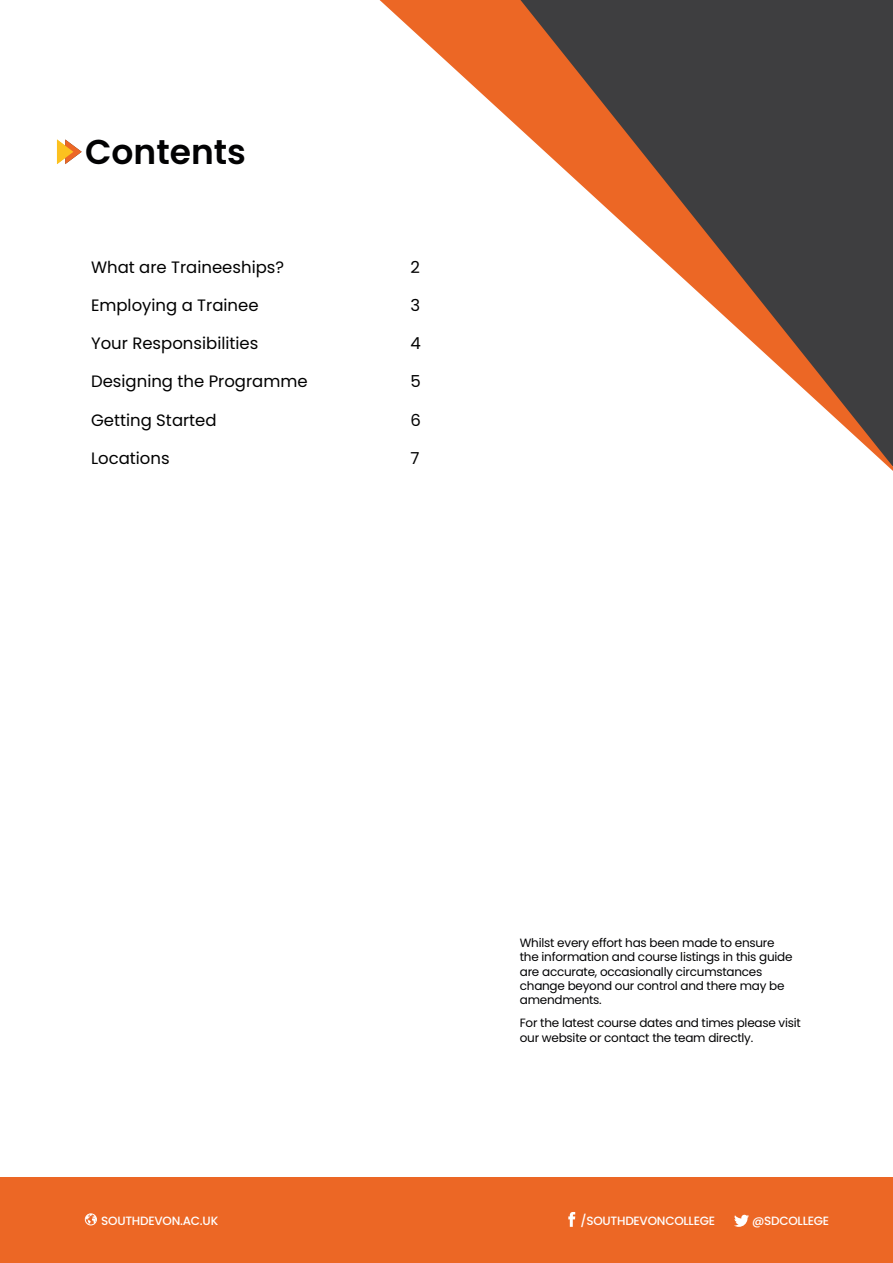
<style>
.page{position:relative;width:893px;height:1263px;background:#fff}
.page>*{position:absolute;margin:0;border:0;box-sizing:border-box;transform-origin:0 0}
.t1{font:600 34.5px "Poppins";color:#020203}
.t2{font:16.5px "Poppins";color:#000}
.t3{font:12px/14.4px "Poppins";letter-spacing:-.02em;color:#020203}
.t4{font:500 12px "Poppins";letter-spacing:-.02em;color:#fff}
</style>
<div class="page">
<svg style="left:380px;top:0;width:513px;height:471px"></svg>
<svg style="left:57px;top:139px;width:25px;height:25px"></svg>
<div style="left:0;top:1178px;width:893px;height:85px;background:#ec6725"></div>
<svg style="left:734px;top:1215px;width:15px;height:12px"></svg>
<svg style="left:568px;top:1212px;width:7px;height:15px"></svg>
<div style="left:85px;top:1214px;width:11px;height:11px;background:#fad9c9;border-radius:50%"></div>
<svg style="left:86px;top:1215px;width:10px;height:10px"></svg>
<div style="left:85px;top:1213px;width:12px;height:12px;border:1px solid #fff;border-radius:50%"></div>
<h1 class="t1" style="left:85px;top:132px;width:162px">Contents</h1>
<h2 class="t2" style="left:91px;top:257px;width:195px">What are Traineeships?</h2>
<h2 class="t2" style="left:411px;top:257px;width:11px">2</h2>
<h2 class="t2" style="left:91px;top:295px;width:169px">Employing a Trainee</h2>
<h2 class="t2" style="left:411px;top:295px;width:11px">3</h2>
<h2 class="t2" style="left:91px;top:334px;width:169px">Your Responsibilities</h2>
<h2 class="t2" style="left:411px;top:334px;width:12px">4</h2>
<h2 class="t2" style="left:91px;top:372px;width:218px">Designing the Programme</h2>
<h2 class="t2" style="left:411px;top:372px;width:12px">5</h2>
<h2 class="t2" style="left:91px;top:410px;width:127px">Getting Started</h2>
<h2 class="t2" style="left:411px;top:410px;width:12px">6</h2>
<h2 class="t2" style="left:91px;top:448px;width:80px">Locations</h2>
<h2 class="t2" style="left:411px;top:448px;width:11px">7</h2>
<p class="t3" style="left:520px;top:935px;width:274px">Whilst every effort has been made to ensure the information and course listings in this guide are accurate, occasionally circumstances change beyond our control and there may be amendments.</p>
<p class="t3" style="left:520px;top:1016px;width:283px">For the latest course dates and times please visit our website or contact the team directly.</p>
<p class="t4" style="left:101px;top:1213px;width:119px">SOUTHDEVON.AC.UK</p>
<p class="t4" style="left:580px;top:1213px;width:136px">/SOUTHDEVONCOLLEGE</p>
<p class="t4" style="left:752px;top:1213px;width:79px">@SDCOLLEGE</p>
</div>
